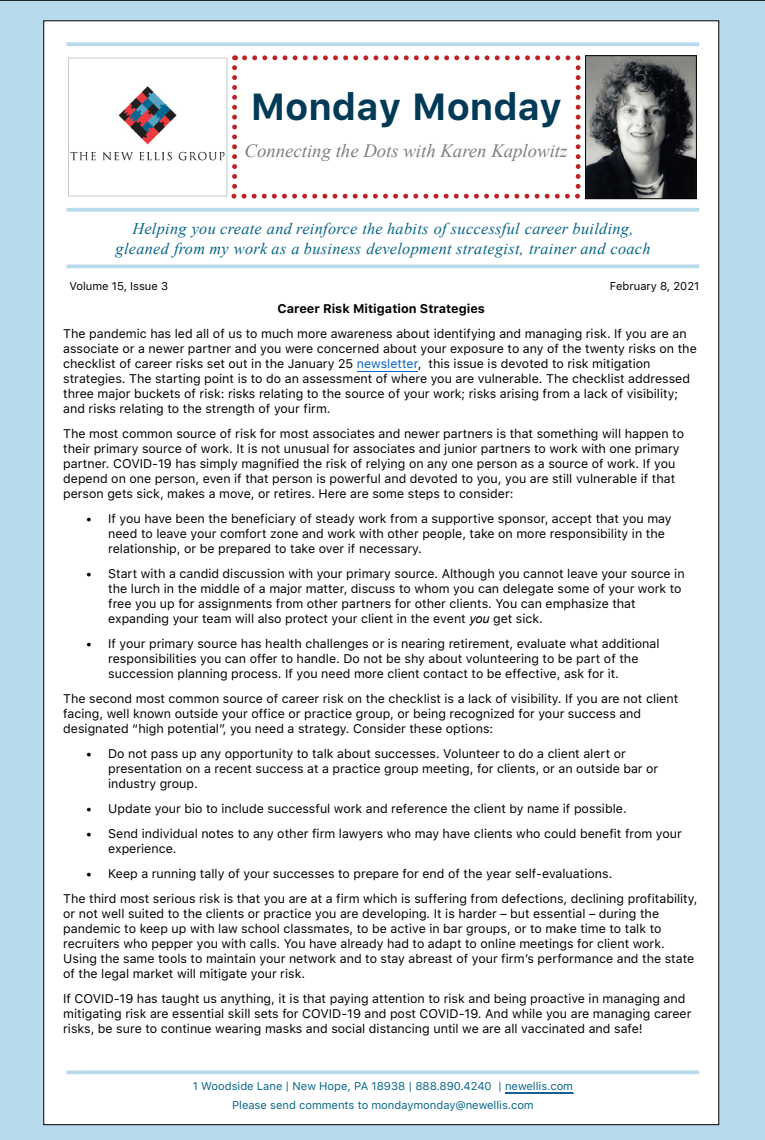
<style>
.page{position:relative;width:765px;height:1140px;background:#b8daed}
.page>*{position:absolute;margin:0;border:0;box-sizing:border-box;transform-origin:0 0}
.t1{font:700 37.5px "SF Pro Text";color:#003a57}
.t2{font:italic 18.75px "Times New Roman";color:#7c7e81}
.t3{font:italic 16.25px/19.5px "Times New Roman";letter-spacing:.02em;color:#076587;text-align:center}
.t4{font:12.5px/15px "SF Pro Text";color:#000}
.t5{font:700 12.5px "SF Pro Text";color:#000}
.t6{font:11.25px/18.8px "SF Pro Text";color:#076587;text-align:center}
.t7{font:11.25px "SF Pro Text";color:#000}
.s1{color:#0563c1}
.s2{font-family:"Arial";font-style:italic}
</style>
<div class="page">
<div style="left:43px;top:21px;width:676px;height:1104px;background:#fff;border:1px solid #000"></div>
<hr style="left:505px;top:1092px;width:68px;height:1px;background:#215e9e">
<hr style="left:505px;top:1093px;width:68px;height:1px;background:#076587">
<hr style="left:357px;top:371px;width:61px;height:1px;background:#0563c1">
<img style="left:70px;top:86px;width:155px;height:75px">
<img style="left:587px;top:57px;width:108px;height:140px">
<div style="left:585px;top:55px;width:112px;height:144px;border:1px solid #000"></div>
<svg style="left:66px;top:42px;width:633px;height:4px;background:#beddee"></svg>
<svg style="left:66px;top:208px;width:633px;height:4px;background:#beddee"></svg>
<svg style="left:67px;top:264px;width:632px;height:4px;background:#c0deef"></svg>
<svg style="left:67px;top:1070px;width:632px;height:4px;background:#bfddee"></svg>
<svg style="left:232px;top:55px;width:349px;height:144px"></svg>
<div style="left:68px;top:58px;width:159px;height:138px;border:1px solid #c8cacc"></div>
<h1 class="t1" style="left:251px;top:84px;width:312px">Monday Monday</h1>
<h2 class="t2" style="left:245px;top:144px;width:324px">Connecting the Dots with Karen Kaplowitz</h2>
<h3 class="t3" style="left:116px;top:220px;width:537px">Helping you create and reinforce the habits of successful career building, gleaned from my work as a business development strategist, trainer and coach</h3>
<p class="t7" style="left:69px;top:280px;width:100px">Volume 15, Issue 3</p>
<p class="t7" style="left:610px;top:280px;width:91px">February 8, 2021</p>
<p class="t5" style="left:277px;top:301px;width:209px">Career Risk Mitigation Strategies</p>
<p class="t4" style="left:63px;top:326px;width:635px">The pandemic has led all of us to much more awareness about identifying and managing risk. If you are an associate or a newer partner and you were concerned about your exposure to any of the twenty risks on the checklist of career risks set out in the January 25 <span class="s1">newsletter</span>, this issue is devoted to risk mitigation strategies. The starting point is to do an assessment of where you are vulnerable. The checklist addressed three major buckets of risk: risks relating to the source of your work; risks arising from a lack of visibility; and risks relating to the strength of your firm.</p>
<p class="t4" style="left:63px;top:426px;width:622px">The most common source of risk for most associates and newer partners is that something will happen to their primary source of work. It is not unusual for associates and junior partners to work with one primary partner. COVID-19 has simply magnified the risk of relying on any one person as a source of work. If you depend on one person, even if that person is powerful and devoted to you, you are still vulnerable if that person gets sick, makes a move, or retires. Here are some steps to consider:</p>
<p class="t4" style="left:108px;top:511px;width:565px;text-indent:-22px">• If you have been the beneficiary of steady work from a supportive sponsor, accept that you may need to leave your comfort zone and work with other people, take on more responsibility in the relationship, or be prepared to take over if necessary.</p>
<p class="t4" style="left:108px;top:566px;width:578px;text-indent:-22px">• Start with a candid discussion with your primary source. Although you cannot leave your source in the lurch in the middle of a major matter, discuss to whom you can delegate some of your work to free you up for assignments from other partners for other clients. You can emphasize that expanding your team will also protect your client in the event <span class="s2">you</span> get sick.</p>
<p class="t4" style="left:108px;top:636px;width:553px;text-indent:-22px">• If your primary source has health challenges or is nearing retirement, evaluate what additional responsibilities you can offer to handle. Do not be shy about volunteering to be part of the succession planning process. If you need more client contact to be effective, ask for it.</p>
<p class="t4" style="left:63px;top:691px;width:617px">The second most common source of career risk on the checklist is a lack of visibility. If you are not client facing, well known outside your office or practice group, or being recognized for your success and designated “high potential”, you need a strategy. Consider these options:</p>
<p class="t4" style="left:108px;top:746px;width:552px;text-indent:-22px">• Do not pass up any opportunity to talk about successes. Volunteer to do a client alert or presentation on a recent success at a practice group meeting, for clients, or an outside bar or industry group.</p>
<p class="t4" style="left:86px;top:801px;width:543px">• Update your bio to include successful work and reference the client by name if possible.</p>
<p class="t4" style="left:108px;top:826px;width:575px;text-indent:-22px">• Send individual notes to any other firm lawyers who may have clients who could benefit from your experience.</p>
<p class="t4" style="left:63px;top:861px;width:636px;line-height:25px;text-indent:22px">• Keep a running tally of your successes to prepare for end of the year self-evaluations.<br>The third most serious risk is that you are at a firm which is suffering from defections, declining profitability,</p>
<p class="t4" style="left:63px;top:906px;width:633px">or not well suited to the clients or practice you are developing. It is harder – but essential – during the pandemic to keep up with law school classmates, to be active in bar groups, or to make time to talk to recruiters who pepper you with calls. You have already had to adapt to online meetings for client work.<br>Using the same tools to maintain your network and to stay abreast of your firmʼs performance and the state of the legal market will mitigate your risk.</p>
<p class="t4" style="left:63px;top:991px;width:630px">If COVID-19 has taught us anything, it is that paying attention to risk and being proactive in managing and mitigating risk are essential skill sets for COVID-19 and post COVID-19. And while you are managing career risks, be sure to continue wearing masks and social distancing until we are all vaccinated and safe!</p>
<p class="t6" style="left:193px;top:1077px;width:382px">1 Woodside Lane | New Hope, PA 18938 | 888.890.4240 | newellis.com<br>Please send comments to mondaymonday@newellis.com</p>
</div>
